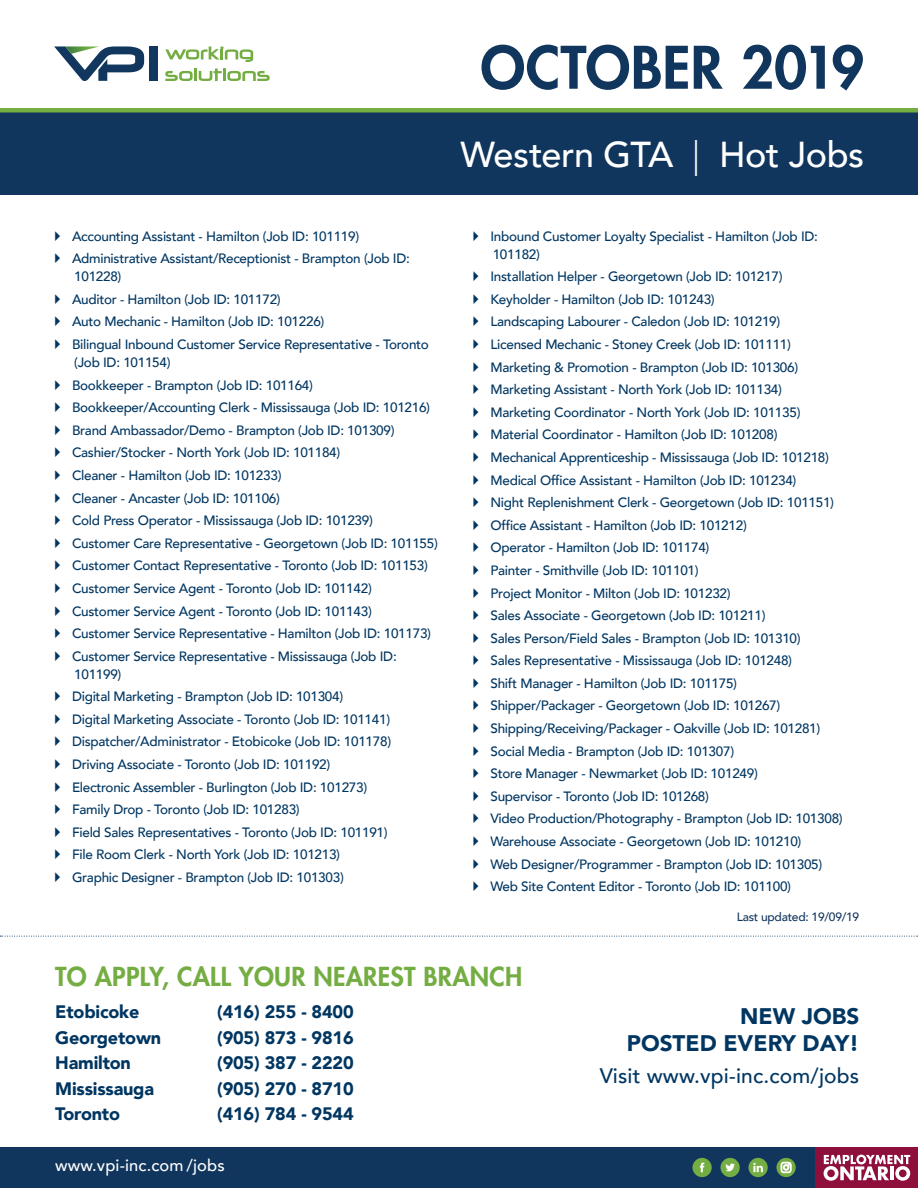
<style>
.page{position:relative;width:918px;height:1188px;background:#fff}
.page>*{position:absolute;margin:0;border:0;box-sizing:border-box;transform-origin:0 0}
.t1{font:800 57px "Futura Std";letter-spacing:.005em;color:#11365e}
.t2{font:500 36px "Avenir";letter-spacing:-.015em;color:#fff}
.t3{font:800 25.5px "Futura Std";letter-spacing:.01em;color:#74ad42}
.t4{font:900 22.5px/27px "Avenir";color:#003661;text-align:right}
.t5{font:500 21px "Avenir";letter-spacing:.01em;color:#003661}
.t6{font:900 18px "Avenir";letter-spacing:-.01em;color:#003661}
.t7{font:500 16.5px "Avenir";letter-spacing:.01em;color:#fff}
.t8{font:500 13.5px/22.6px "Avenir";letter-spacing:-.02em;color:#003661}
.t9{font:500 12px "Avenir";letter-spacing:-.02em;color:#11365e}
.s1{font-weight:300}
</style>
<div class="page">
<div style="left:0;top:112px;width:918px;height:83px;background:#11365e"></div>
<hr style="left:0;top:108px;width:918px;height:4px;background:#74ad42">
<div style="left:149px;top:46px;width:9px;height:35px;background:#12375f"></div>
<svg style="left:165px;top:68px;width:105px;height:13px"></svg>
<svg style="left:165px;top:46px;width:88px;height:16px"></svg>
<svg style="left:54px;top:46px;width:90px;height:35px"></svg>
<div style="left:0;top:1147px;width:918px;height:41px;background:#11365e"></div>
<svg style="left:692px;top:1158px;width:20px;height:19px"></svg>
<svg style="left:720px;top:1158px;width:20px;height:19px"></svg>
<svg style="left:748px;top:1158px;width:20px;height:19px"></svg>
<svg style="left:776px;top:1158px;width:20px;height:19px"></svg>
<svg style="left:781px;top:1162px;width:10px;height:11px"></svg>
<div style="left:816px;top:1147px;width:102px;height:41px;background:#8e0e3c"></div>
<svg style="left:824px;top:1155px;width:86px;height:26px"></svg>
<svg style="left:0;top:936px;width:917px;height:1px"></svg>
<h1 class="t1" style="left:480px;top:32px;width:385px">OCTOBER 2019</h1>
<p class="t8" style="left:72px;top:224px;width:339px">Accounting Assistant - Hamilton (Job ID: 101119)<br>Administrative Assistant/Receptionist - Brampton (Job ID:</p>
<p class="t8" style="left:72px;top:265px;width:358px">101228)<br>Auditor - Hamilton (Job ID: 101172)<br>Auto Mechanic - Hamilton (Job ID: 101226)<br>Bilingual Inbound Customer Service Representative - Toronto</p>
<p class="t8" style="left:72px;top:350px;width:367px">(Job ID: 101154)<br>Bookkeeper - Brampton (Job ID: 101164)<br>Bookkeeper/Accounting Clerk - Mississauga (Job ID: 101216)<br>Brand Ambassador/Demo - Brampton (Job ID: 101309)<br>Cashier/Stocker - North York (Job ID: 101184)<br>Cleaner - Hamilton (Job ID: 101233)<br>Cleaner - Ancaster (Job ID: 101106)<br>Cold Press Operator - Mississauga (Job ID: 101239)<br>Customer Care Representative - Georgetown (Job ID: 101155)<br>Customer Contact Representative - Toronto (Job ID: 101153)<br>Customer Service Agent - Toronto (Job ID: 101142)<br>Customer Service Agent - Toronto (Job ID: 101143)<br>Customer Service Representative - Hamilton (Job ID: 101173)<br>Customer Service Representative - Mississauga (Job ID:</p>
<p class="t8" style="left:72px;top:662px;width:321px">101199)<br>Digital Marketing - Brampton (Job ID: 101304)<br>Digital Marketing Associate - Toronto (Job ID: 101141)<br>Dispatcher/Administrator - Etobicoke (Job ID: 101178)<br>Driving Associate - Toronto (Job ID: 101192)<br>Electronic Assembler - Burlington (Job ID: 101273)<br>Family Drop - Toronto (Job ID: 101283)<br>Field Sales Representatives - Toronto (Job ID: 101191)<br>File Room Clerk - North York (Job ID: 101213)<br>Graphic Designer - Brampton (Job ID: 101303)</p>
<h2 class="t2" style="left:460px;top:123px;width:405px">Western GTA <span class="s1">|</span> Hot Jobs</h2>
<p class="t8" style="left:490px;top:226px;width:329px;line-height:18px">Inbound Customer Loyalty Specialist - Hamilton (Job ID:<br>101182)</p>
<p class="t8" style="left:490px;top:265px;width:354px">Installation Helper - Georgetown (Job ID: 101217)<br>Keyholder - Hamilton (Job ID: 101243)<br>Landscaping Labourer - Caledon (Job ID: 101219)<br>Licensed Mechanic - Stoney Creek (Job ID: 101111)<br>Marketing &amp; Promotion - Brampton (Job ID: 101306)<br>Marketing Assistant - North York (Job ID: 101134)<br>Marketing Coordinator - North York (Job ID: 101135)<br>Material Coordinator - Hamilton (Job ID: 101208)<br>Mechanical Apprenticeship - Mississauga (Job ID: 101218)<br>Medical Office Assistant - Hamilton (Job ID: 101234)<br>Night Replenishment Clerk - Georgetown (Job ID: 101151)<br>Office Assistant - Hamilton (Job ID: 101212)<br>Operator - Hamilton (Job ID: 101174)<br>Painter - Smithville (Job ID: 101101)<br>Project Monitor - Milton (Job ID: 101232)<br>Sales Associate - Georgetown (Job ID: 101211)<br>Sales Person/Field Sales - Brampton (Job ID: 101310)<br>Sales Representative - Mississauga (Job ID: 101248)<br>Shift Manager - Hamilton (Job ID: 101175)<br>Shipper/Packager - Georgetown (Job ID: 101267)<br>Shipping/Receiving/Packager - Oakville (Job ID: 101281)<br>Social Media - Brampton (Job ID: 101307)<br>Store Manager - Newmarket (Job ID: 101249)<br>Supervisor - Toronto (Job ID: 101268)<br>Video Production/Photography - Brampton (Job ID: 101308)<br>Warehouse Associate - Georgetown (Job ID: 101210)<br>Web Designer/Programmer - Brampton (Job ID: 101305)<br>Web Site Content Editor - Toronto (Job ID: 101100)</p>
<p class="t9" style="left:737px;top:906px;width:124px">Last updated: 19/09/19</p>
<h3 class="t3" style="left:55px;top:960px;width:468px">TO APPLY, CALL YOUR NEAREST BRANCH</h3>
<h3 class="t6" style="left:55px;top:996px;width:86px">Etobicoke</h3>
<h3 class="t6" style="left:217px;top:996px;width:138px">(416) 255 - 8400</h3>
<h3 class="t6" style="left:55px;top:1022px;width:108px">Georgetown</h3>
<h3 class="t6" style="left:217px;top:1022px;width:138px">(905) 873 - 9816</h3>
<h3 class="t6" style="left:55px;top:1047px;width:77px">Hamilton</h3>
<h3 class="t6" style="left:217px;top:1047px;width:138px">(905) 387 - 2220</h3>
<h3 class="t6" style="left:55px;top:1073px;width:100px">Mississauga</h3>
<h3 class="t6" style="left:217px;top:1073px;width:138px">(905) 270 - 8710</h3>
<h3 class="t6" style="left:55px;top:1098px;width:66px">Toronto</h3>
<h3 class="t6" style="left:217px;top:1098px;width:138px">(416) 784 - 9544</h3>
<p class="t7" style="left:55px;top:1151px;width:171px">www.vpi-inc.com /jobs</p>
<p class="t7" style="left:55px;top:1151px;width:148px">vpi-inc.com /events</p>
<h3 class="t4" style="left:627px;top:1002px;width:234px">NEW JOBS<br>POSTED EVERY DAY!</h3>
<h3 class="t5" style="left:600px;top:1057px;width:261px">Visit www.vpi-inc.com/jobs</h3>
</div>
